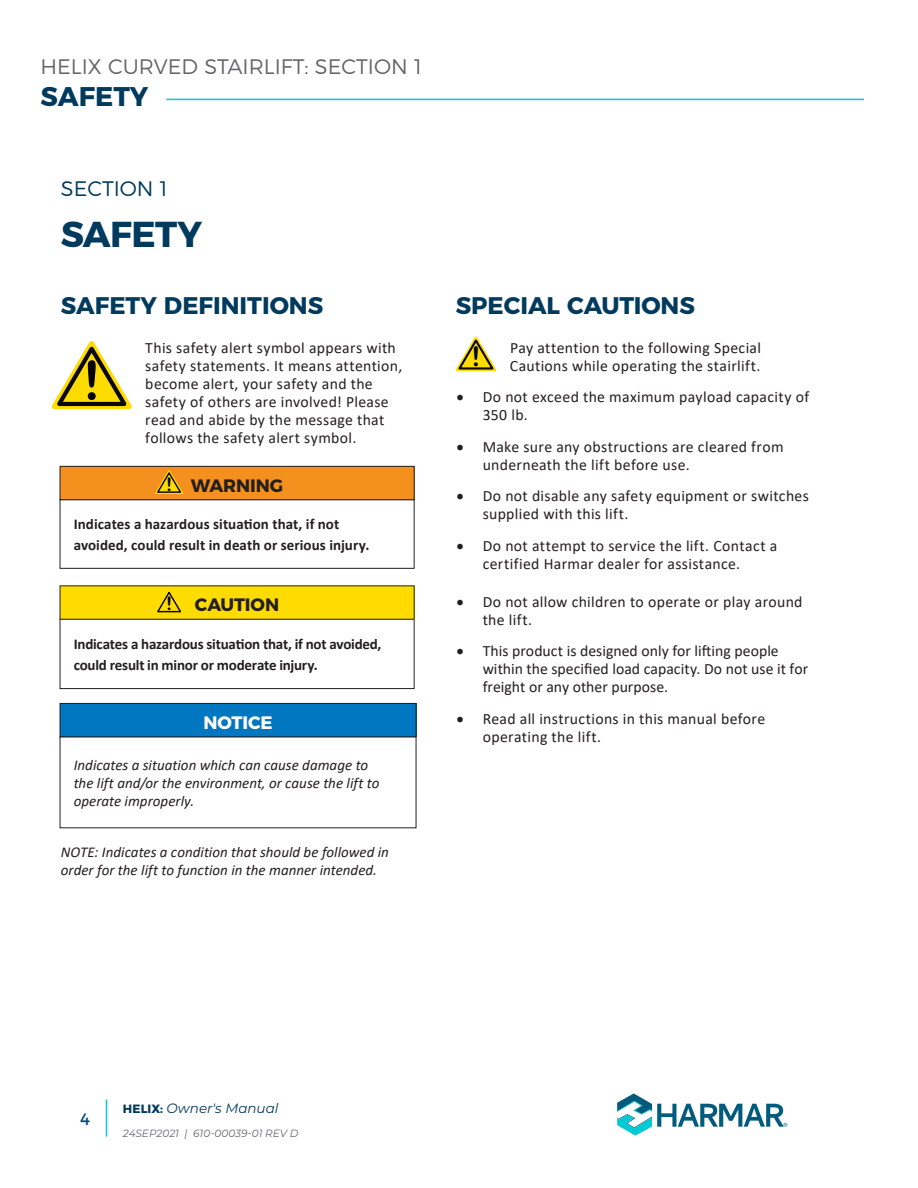
<style>
.page{position:relative;width:918px;height:1188px;background:#fff}
.page>*{position:absolute;margin:0;border:0;box-sizing:border-box;transform-origin:0 0}
.t1{font:53.85px "Arial Rounded MT Bold";color:#050504}
.Section_Header_-_Sta{font:700 36px "Montserrat";letter-spacing:-.02em;color:#003a5d}
.t2{font:27.3px "Arial Rounded MT Bold";color:#050504}
.t3{font:700 27px "Montserrat";color:#003a5d}
.Heading_1{font:700 24px "Montserrat";color:#003a5d}
.t4{font:300 21px "Montserrat";color:#63656a}
.Section_Number_-_Sta{font:300 21px "Montserrat";color:#003a5d}
.t5{font:18.75px "Arial Rounded MT Bold";color:#050504}
.Safety_Label_Heading{font:700 18px "Montserrat";letter-spacing:-.005em;color:#231f20}
.Notice_Heading{font:700 18px "Montserrat";letter-spacing:-.005em;color:#fff}
.t6{font:16.5px "Montserrat";color:#034e7d}
.Body{font:15.75px/18px "Calibri";letter-spacing:.02em;color:#231f20}
.Body-2{font:15.75px/18px "Calibri";color:#231f20}
.Safety_Text{font:700 15px/21px "Calibri";letter-spacing:-.005em;color:#231f20}
.Notice_Text{font:italic 15px/18px "Calibri";color:#231f20}
.Note_Text{font:italic 15px/18px "Calibri";color:#231f20}
.t7{font:italic 13.5px "Montserrat";color:#003a5d}
.t8{font:italic 10.5px "Montserrat";color:#63656a}
.s1{font-family:"Lato";font-size:15px}
.s2{font-weight:700;font-style:normal;font-size:12px}
</style>
<div class="page">
<svg style="left:617px;top:1093px;width:170px;height:43px"></svg>
<hr style="left:106px;top:1100px;width:1px;height:37px;background:#00cad4">
<hr style="left:40px;top:99px;width:824px;height:1px;background:#00cad4">
<svg style="left:40px;top:98px;width:134px;height:3px"></svg>
<svg style="left:52px;top:341px;width:80px;height:69px"></svg>
<div style="left:60px;top:703px;width:356px;height:34px;background:#0077c0"></div>
<div style="left:60px;top:703px;width:356px;height:34px;border:1px solid #231f20"></div>
<div style="left:60px;top:619px;width:354px;height:70px;border:1px solid #231f20"></div>
<div style="left:60px;top:586px;width:354px;height:33px;background:#ffdc01"></div>
<svg style="left:157px;top:591px;width:25px;height:22px"></svg>
<div style="left:60px;top:499px;width:354px;height:70px;border:1px solid #231f20"></div>
<div style="left:60px;top:466px;width:354px;height:34px;background:#f4901d"></div>
<div style="left:60px;top:466px;width:354px;height:34px;border:1px solid #231f20"></div>
<svg style="left:155px;top:470px;width:28px;height:24px"></svg>
<svg style="left:456px;top:337px;width:40px;height:35px"></svg>
<h3 class="t4" style="left:40px;top:50px;width:383px">HELIX CURVED STAIRLIFT: SECTION 1</h3>
<h3 class="t3" style="left:40px;top:75px;width:109px">SAFETY</h3>
<p class="Section_Number_-_Sta" style="left:61px;top:172px;width:108px">SECTION 1</p>
<p class="Section_Header_-_Sta" style="left:61px;top:204px;width:143px">SAFETY</p>
<p class="Heading_1" style="left:61px;top:286px;width:264px">SAFETY DEFINITIONS</p>
<p class="Body" style="left:145px;top:338px;width:258px">This safety alert symbol appears with safety statements. It means attention, become alert, your safety and the safety of others are involved! Please read and abide by the message that follows the safety alert symbol.</p>
<h1 class="t1" style="left:83px;top:349px;width:19px">!</h1>
<p class="t5" style="left:166px;top:473px;width:8px">!</p>
<p class="Safety_Label_Heading" style="left:191px;top:471px;width:94px">WARNING</p>
<p class="Safety_Text" style="left:74px;top:513px;width:297px">Indicates a hazardous situation that, if not avoided, could result in death or serious injury.</p>
<p class="t5" style="left:166px;top:592px;width:8px">!</p>
<p class="Safety_Label_Heading" style="left:195px;top:590px;width:86px">CAUTION</p>
<p class="Safety_Text" style="left:74px;top:633px;width:309px">Indicates a hazardous situation that, if not avoided, could result in minor or moderate injury.</p>
<p class="Notice_Heading" style="left:203px;top:708px;width:71px">NOTICE</p>
<p class="Notice_Text" style="left:74px;top:755px;width:307px">Indicates a situation which can cause damage to the lift and/or the environment, or cause the lift to operate improperly.</p>
<p class="Note_Text" style="left:61px;top:843px;width:330px">NOTE: Indicates a condition that should be followed in order for the lift to function in the manner intended.</p>
<p class="Heading_1" style="left:456px;top:286px;width:241px">SPECIAL CAUTIONS</p>
<p class="t2" style="left:471px;top:340px;width:11px">!</p>
<p class="Body" style="left:510px;top:338px;width:253px">Pay attention to the following Special<br>Cautions while operating the stairlift.</p>
<p class="Body" style="left:483px;top:387px;width:328px;text-indent:-27px"><span class="s1">•</span> Do not exceed the maximum payload capacity of<br>350 lb.</p>
<p class="Body" style="left:483px;top:437px;width:302px;text-indent:-27px"><span class="s1">•</span> Make sure any obstructions are cleared from underneath the lift before use.</p>
<p class="Body" style="left:483px;top:486px;width:328px;text-indent:-27px"><span class="s1">•</span> Do not disable any safety equipment or switches supplied with this lift.</p>
<p class="Body" style="left:483px;top:536px;width:296px;text-indent:-27px"><span class="s1">•</span> Do not attempt to service the lift. Contact a certified Harmar dealer for assistance.</p>
<p class="Body" style="left:483px;top:592px;width:321px;text-indent:-27px"><span class="s1">•</span> Do not allow children to operate or play around the lift.</p>
<p class="Body-2" style="left:483px;top:642px;width:327px;text-indent:-27px"><span class="s1">•</span> This product is designed only for lifting people within the specified load capacity. Do not use it for freight or any other purpose.</p>
<p class="Body" style="left:483px;top:709px;width:284px;text-indent:-27px"><span class="s1">•</span> Read all instructions in this manual before operating the lift.</p>
<p class="t6" style="left:80px;top:1106px;width:11px">4</p>
<p class="t7" style="left:123px;top:1099px;width:157px"><span class="s2">HELIX:</span> Owner's Manual</p>
<p class="t8" style="left:123px;top:1126px;width:177px">24SEP2021 | 610-00039-01 REV D</p>
</div>
